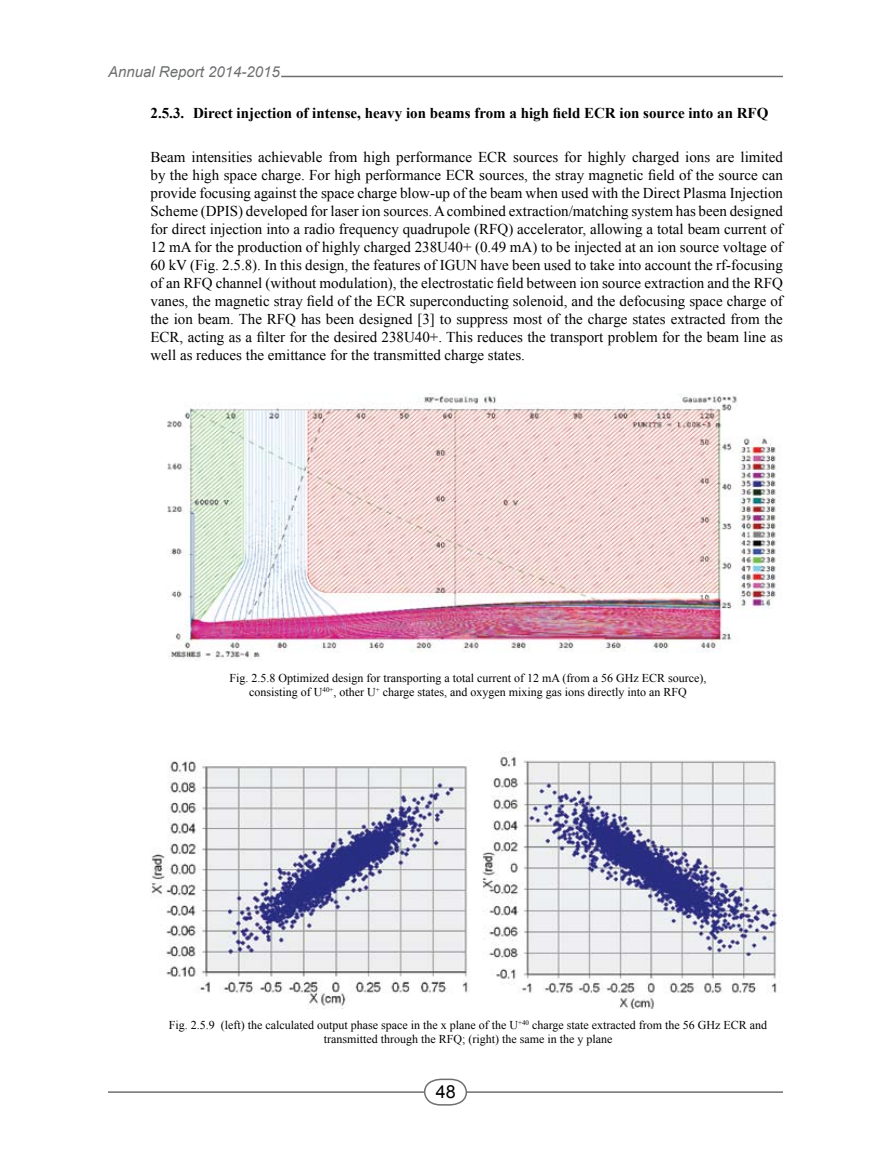
<style>
.page{position:relative;width:891px;height:1161px;background:#fff}
.page>*{position:absolute;margin:0;border:0;box-sizing:border-box;transform-origin:0 0}
.t1{font:18px "Arial";color:#000}
.t2{font:15px/18px "Times New Roman";color:#000;text-align:justify}
.t3{font:700 15px "Times New Roman";color:#000}
.t4{font:italic 15px "Arial";color:#6d6f71}
.t5{font:12px/14.4px "Times New Roman";color:#000;text-align:center}
</style>
<div class="page">
<hr style="left:281px;top:76px;width:502px;height:1px;background:#6d6f71">
<hr style="left:108px;top:1091px;width:675px;height:2px;background:#6d6f71">
<svg style="left:423px;top:1078px;width:45px;height:28px"></svg>
<img style="left:167px;top:393px;width:610px;height:267px">
<img style="left:151px;top:760px;width:317px;height:249px">
<img style="left:482px;top:752px;width:301px;height:257px">
<p class="t4" style="left:108px;top:62px;width:173px">Annual Report 2014-2015</p>
<p class="t3" style="left:151px;top:102px;width:619px">2.5.3. Direct injection of intense, heavy ion beams from a high field ECR ion source into an RFQ</p>
<p class="t2" style="left:150px;top:148px;width:634px">Beam intensities achievable from high performance ECR sources for highly charged ions are limited by the high space charge. For high performance ECR sources, the stray magnetic field of the source can provide focusing against the space charge blow-up of the beam when used with the Direct Plasma Injection Scheme (DPIS) developed for laser ion sources.Acombined extraction/matching system has been designed for direct injection into a radio frequency quadrupole (RFQ) accelerator, allowing a total beam current of 12 mA for the production of highly charged 238U40+ (0.49 mA) to be injected at an ion source voltage of 60 kV (Fig. 2.5.8). In this design, the features of IGUN have been used to take into account the rf-focusing of an RFQ channel (without modulation), the electrostatic field between ion source extraction and the RFQ vanes, the magnetic stray field of the ECR superconducting solenoid, and the defocusing space charge of the ion beam. The RFQ has been designed [3] to suppress most of the charge states extracted from the ECR, acting as a filter for the desired 238U40+. This reduces the transport problem for the beam line as well as reduces the emittance for the transmitted charge states.</p>
<p class="t5" style="left:230px;top:670px;width:478px">Fig. 2.5.8 Optimized design for transporting a total current of 12 mA (from a 56 GHz ECR source), consisting of U<sup>40+</sup>, other U<sup>+</sup> charge states, and oxygen mixing gas ions directly into an RFQ</p>
<p class="t5" style="left:169px;top:1017px;width:600px">Fig. 2.5.9 (left) the calculated output phase space in the x plane of the U<sup>+40</sup> charge state extracted from the 56 GHz ECR and transmitted through the RFQ; (right) the same in the y plane</p>
<p class="t1" style="left:436px;top:1080px;width:22px">48</p>
</div>
